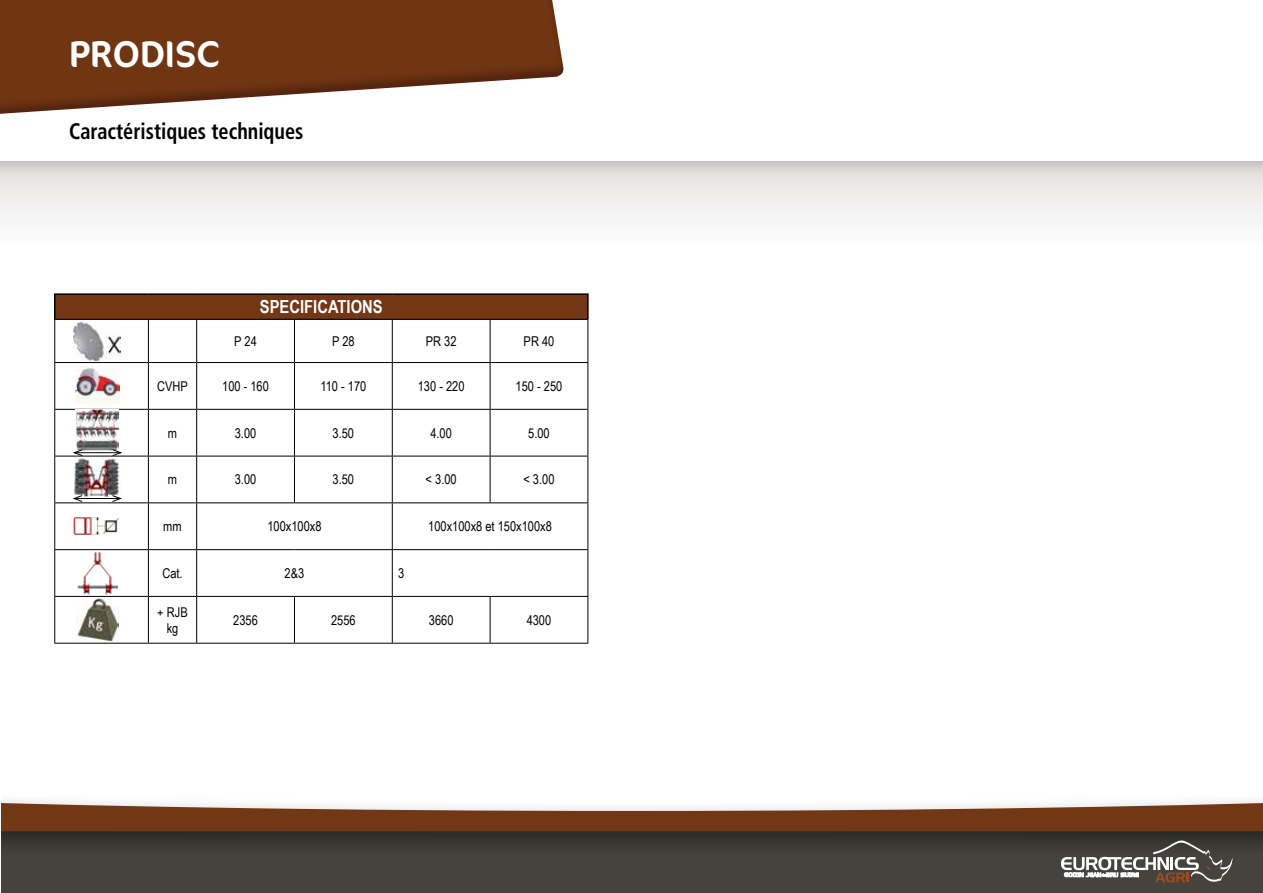
<style>
.page{position:relative;width:1263px;height:893px;background:#fff}
.page>*{position:absolute;margin:0;border:0;box-sizing:border-box;transform-origin:0 0}
.t1{font:37.5px "Cocon";color:#fff}
.t2{font:700 condensed 22.5px "Frutiger";color:#000;scale:.9 1}
.t3{font:700 18px "Arial Narrow";color:#fff}
.t4{font:13.5px/16.2px "Arial Narrow";color:#000;text-align:center}
</style>
<div class="page">
<div style="left:0;top:179px;width:1263px;height:63px;background:#f3f2f1"></div>
<img style="left:0;top:0;width:563px;height:114px">
<div style="left:1px;top:822px;width:1262px;height:71px;background:#45433e"></div>
<img style="left:1px;top:831px;width:1262px;height:28px">
<svg style="left:1px;top:800px;width:1262px;height:31px;fill:#723714"></svg>
<svg style="left:1061px;top:840px;width:171px;height:42px"></svg>
<div style="left:55px;top:294px;width:533px;height:25px;background:#733716"></div>
<hr style="left:587px;top:295px;width:2px;height:24px;background:#000">
<hr style="left:54px;top:293px;width:94px;height:2px;background:#000">
<hr style="left:54px;top:295px;width:2px;height:24px;background:#000">
<hr style="left:148px;top:293px;width:49px;height:2px;background:#000">
<hr style="left:197px;top:293px;width:97px;height:2px;background:#000">
<hr style="left:294px;top:293px;width:98px;height:2px;background:#000">
<hr style="left:392px;top:293px;width:98px;height:2px;background:#000">
<hr style="left:490px;top:293px;width:99px;height:2px;background:#000">
<hr style="left:54px;top:319px;width:94px;height:1px;background:#000">
<hr style="left:54px;top:362px;width:94px;height:1px;background:#000">
<hr style="left:54px;top:409px;width:94px;height:1px;background:#000">
<hr style="left:54px;top:456px;width:94px;height:1px;background:#000">
<hr style="left:148px;top:456px;width:1px;height:46px;background:#000">
<hr style="left:196px;top:456px;width:1px;height:46px;background:#000">
<hr style="left:294px;top:456px;width:1px;height:46px;background:#000">
<hr style="left:392px;top:456px;width:1px;height:46px;background:#000">
<hr style="left:490px;top:456px;width:1px;height:46px;background:#000">
<hr style="left:587px;top:456px;width:1px;height:46px;background:#000">
<hr style="left:54px;top:502px;width:94px;height:1px;background:#000">
<hr style="left:148px;top:502px;width:49px;height:1px;background:#000">
<hr style="left:148px;top:503px;width:1px;height:46px;background:#000">
<hr style="left:197px;top:502px;width:97px;height:1px;background:#000">
<hr style="left:196px;top:503px;width:1px;height:46px;background:#000">
<hr style="left:294px;top:502px;width:98px;height:1px;background:#000">
<hr style="left:392px;top:502px;width:98px;height:1px;background:#000">
<hr style="left:392px;top:503px;width:1px;height:46px;background:#000">
<hr style="left:490px;top:502px;width:98px;height:1px;background:#000">
<hr style="left:587px;top:503px;width:1px;height:46px;background:#000">
<hr style="left:54px;top:549px;width:94px;height:1px;background:#000">
<hr style="left:148px;top:549px;width:49px;height:1px;background:#000">
<hr style="left:148px;top:550px;width:1px;height:46px;background:#000">
<hr style="left:197px;top:549px;width:97px;height:1px;background:#000">
<hr style="left:196px;top:550px;width:1px;height:46px;background:#000">
<hr style="left:294px;top:549px;width:98px;height:1px;background:#000">
<hr style="left:392px;top:549px;width:98px;height:1px;background:#000">
<hr style="left:392px;top:550px;width:1px;height:46px;background:#000">
<hr style="left:490px;top:549px;width:98px;height:1px;background:#000">
<hr style="left:587px;top:550px;width:1px;height:46px;background:#000">
<hr style="left:54px;top:596px;width:94px;height:1px;background:#000">
<hr style="left:148px;top:596px;width:49px;height:1px;background:#000">
<hr style="left:148px;top:597px;width:1px;height:46px;background:#000">
<hr style="left:197px;top:596px;width:97px;height:1px;background:#000">
<hr style="left:196px;top:597px;width:1px;height:46px;background:#000">
<hr style="left:294px;top:596px;width:98px;height:1px;background:#000">
<hr style="left:294px;top:597px;width:1px;height:46px;background:#000">
<hr style="left:392px;top:596px;width:98px;height:1px;background:#000">
<hr style="left:392px;top:597px;width:1px;height:46px;background:#000">
<hr style="left:490px;top:596px;width:98px;height:1px;background:#000">
<hr style="left:490px;top:597px;width:1px;height:46px;background:#000">
<hr style="left:587px;top:597px;width:1px;height:46px;background:#000">
<hr style="left:54px;top:643px;width:94px;height:1px;background:#000">
<hr style="left:148px;top:643px;width:49px;height:1px;background:#000">
<hr style="left:197px;top:643px;width:97px;height:1px;background:#000">
<hr style="left:294px;top:643px;width:98px;height:1px;background:#000">
<hr style="left:392px;top:643px;width:98px;height:1px;background:#000">
<hr style="left:490px;top:643px;width:98px;height:1px;background:#000">
<hr style="left:54px;top:320px;width:1px;height:42px;background:#000">
<hr style="left:54px;top:363px;width:1px;height:46px;background:#000">
<hr style="left:54px;top:410px;width:1px;height:46px;background:#000">
<hr style="left:54px;top:456px;width:1px;height:46px;background:#000">
<hr style="left:54px;top:503px;width:1px;height:46px;background:#000">
<hr style="left:54px;top:550px;width:1px;height:46px;background:#000">
<hr style="left:54px;top:597px;width:1px;height:46px;background:#000">
<hr style="left:148px;top:319px;width:49px;height:1px;background:#000">
<hr style="left:148px;top:320px;width:1px;height:42px;background:#000">
<hr style="left:197px;top:319px;width:97px;height:1px;background:#000">
<hr style="left:196px;top:320px;width:1px;height:42px;background:#000">
<hr style="left:294px;top:319px;width:98px;height:1px;background:#000">
<hr style="left:294px;top:320px;width:1px;height:42px;background:#000">
<hr style="left:392px;top:319px;width:98px;height:1px;background:#000">
<hr style="left:392px;top:320px;width:1px;height:42px;background:#000">
<hr style="left:490px;top:319px;width:98px;height:1px;background:#000">
<hr style="left:490px;top:320px;width:1px;height:42px;background:#000">
<hr style="left:587px;top:320px;width:1px;height:42px;background:#000">
<hr style="left:148px;top:362px;width:49px;height:1px;background:#000">
<hr style="left:148px;top:363px;width:1px;height:46px;background:#000">
<hr style="left:197px;top:362px;width:97px;height:1px;background:#000">
<hr style="left:196px;top:363px;width:1px;height:46px;background:#000">
<hr style="left:294px;top:362px;width:98px;height:1px;background:#000">
<hr style="left:294px;top:363px;width:1px;height:46px;background:#000">
<hr style="left:392px;top:362px;width:98px;height:1px;background:#000">
<hr style="left:392px;top:363px;width:1px;height:46px;background:#000">
<hr style="left:490px;top:362px;width:98px;height:1px;background:#000">
<hr style="left:490px;top:363px;width:1px;height:46px;background:#000">
<hr style="left:587px;top:363px;width:1px;height:46px;background:#000">
<hr style="left:148px;top:409px;width:49px;height:1px;background:#000">
<hr style="left:148px;top:410px;width:1px;height:46px;background:#000">
<hr style="left:197px;top:409px;width:97px;height:1px;background:#000">
<hr style="left:196px;top:410px;width:1px;height:46px;background:#000">
<hr style="left:294px;top:409px;width:98px;height:1px;background:#000">
<hr style="left:294px;top:410px;width:1px;height:46px;background:#000">
<hr style="left:392px;top:409px;width:98px;height:1px;background:#000">
<hr style="left:392px;top:410px;width:1px;height:46px;background:#000">
<hr style="left:490px;top:409px;width:98px;height:1px;background:#000">
<hr style="left:490px;top:410px;width:1px;height:46px;background:#000">
<hr style="left:587px;top:410px;width:1px;height:46px;background:#000">
<hr style="left:148px;top:456px;width:49px;height:1px;background:#000">
<hr style="left:197px;top:456px;width:97px;height:1px;background:#000">
<hr style="left:294px;top:456px;width:98px;height:1px;background:#000">
<hr style="left:392px;top:456px;width:98px;height:1px;background:#000">
<hr style="left:490px;top:456px;width:98px;height:1px;background:#000">
<img style="left:76px;top:598px;width:42px;height:44px">
<img style="left:74px;top:322px;width:47px;height:39px">
<img style="left:75px;top:366px;width:45px;height:37px">
<img style="left:76px;top:410px;width:43px;height:41px">
<img style="left:74px;top:457px;width:46px;height:40px">
<img style="left:74px;top:517px;width:46px;height:18px">
<hr style="left:74px;top:452px;width:47px;height:1px;background:#000">
<svg style="left:112px;top:449px;width:10px;height:7px"></svg>
<svg style="left:73px;top:449px;width:10px;height:7px"></svg>
<img style="left:77px;top:552px;width:40px;height:43px">
<hr style="left:74px;top:498px;width:47px;height:1px;background:#000">
<svg style="left:112px;top:495px;width:10px;height:7px"></svg>
<svg style="left:73px;top:495px;width:10px;height:7px"></svg>
<h1 class="t1" style="left:70px;top:32px;width:151px">PRODISC</h1>
<h2 class="t2" style="left:70px;top:119px;width:262px">Caractéristiques techniques</h2>
<h3 class="t3" style="left:260px;top:293px;width:124px">SPECIFICATIONS</h3>
<p class="t4" style="left:234px;top:332px;width:24px">P 24</p>
<p class="t4" style="left:332px;top:332px;width:24px">P 28</p>
<p class="t4" style="left:426px;top:332px;width:32px">PR 32</p>
<p class="t4" style="left:524px;top:332px;width:32px">PR 40</p>
<p class="t4" style="left:157px;top:377px;width:32px">CVHP</p>
<p class="t4" style="left:222px;top:377px;width:48px">100 - 160</p>
<p class="t4" style="left:320px;top:377px;width:47px">110 - 170</p>
<p class="t4" style="left:418px;top:377px;width:48px">130 - 220</p>
<p class="t4" style="left:516px;top:377px;width:48px">150 - 250</p>
<p class="t4" style="left:168px;top:424px;width:11px">m</p>
<p class="t4" style="left:235px;top:424px;width:23px">3.00</p>
<p class="t4" style="left:333px;top:424px;width:23px">3.50</p>
<p class="t4" style="left:430px;top:424px;width:23px">4.00</p>
<p class="t4" style="left:528px;top:424px;width:23px">5.00</p>
<p class="t4" style="left:168px;top:471px;width:11px">m</p>
<p class="t4" style="left:235px;top:471px;width:23px">3.00</p>
<p class="t4" style="left:333px;top:471px;width:23px">3.50</p>
<p class="t4" style="left:426px;top:471px;width:33px">&lt; 3.00</p>
<p class="t4" style="left:523px;top:471px;width:33px">&lt; 3.00</p>
<p class="t4" style="left:163px;top:518px;width:20px">mm</p>
<p class="t4" style="left:267px;top:518px;width:56px">100x100x8</p>
<p class="t4" style="left:428px;top:518px;width:125px">100x100x8 et 150x100x8</p>
<p class="t4" style="left:162px;top:565px;width:22px">Cat.</p>
<p class="t4" style="left:285px;top:565px;width:21px">2&amp;3</p>
<p class="t4" style="left:398px;top:565px;width:8px">3</p>
<p class="t4" style="left:157px;top:603px;width:32px">+ RJB kg</p>
<p class="t4" style="left:233px;top:611px;width:26px">2356</p>
<p class="t4" style="left:331px;top:611px;width:26px">2556</p>
<p class="t4" style="left:429px;top:611px;width:26px">3660</p>
<p class="t4" style="left:527px;top:611px;width:26px">4300</p>
</div>
